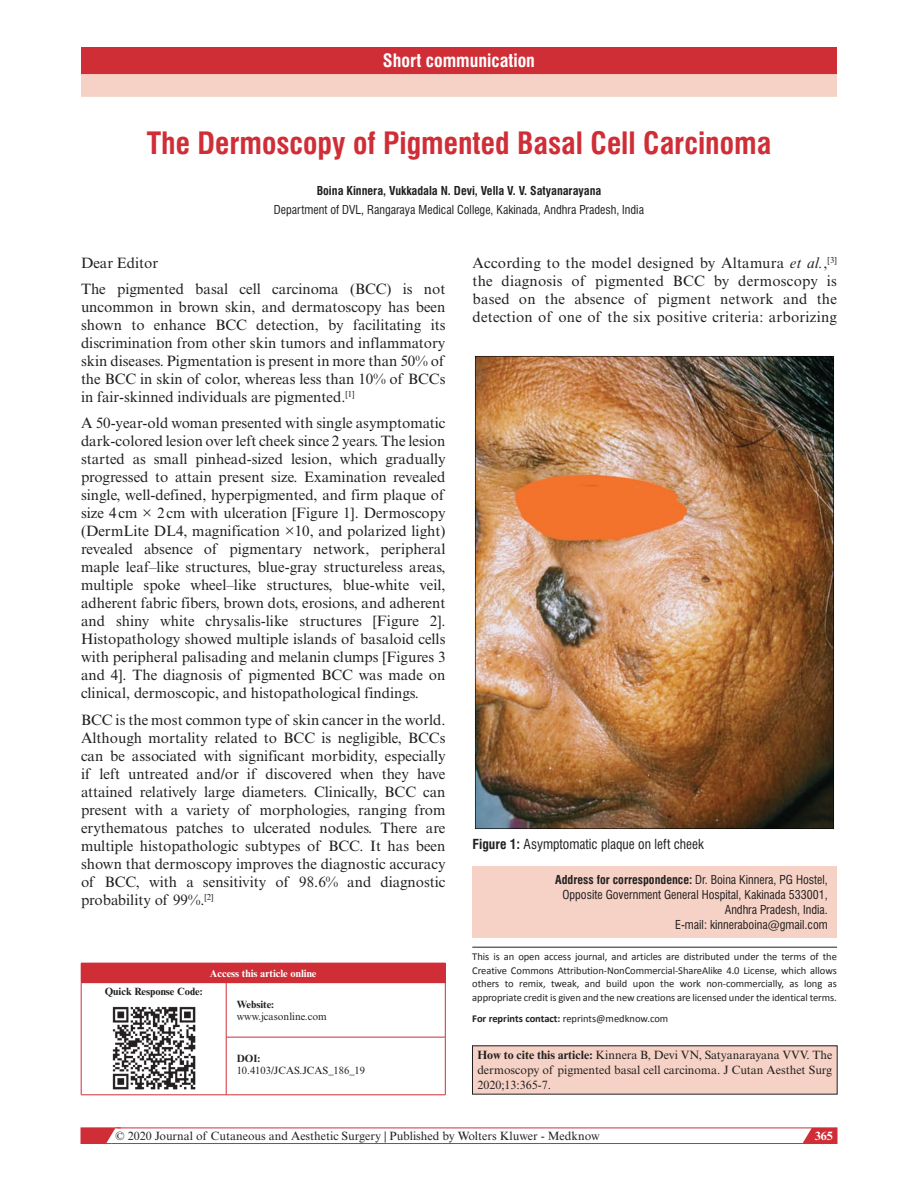
<style>
.page{position:relative;width:918px;height:1188px;background:#fff}
.page>*{position:absolute;margin:0;border:0;box-sizing:border-box;transform-origin:0 0}
.t1{font:700 condensed 30px "Swiss 721 BT";color:#d02e37}
.t2{font:700 condensed 18px "Swiss 721 BT";color:#fff}
.t3{font:15px/18px "Times New Roman MT Std";color:#231f20;text-align:justify}
.t4{font:condensed 13.5px "Swiss 721 BT";color:#231f20}
.t5{font:condensed 12px/15px "Swiss 721 BT";color:#231f20;text-align:right}
.t6{font:12px/15px "Times New Roman MT Std";color:#231f20;text-align:justify}
.t7{font:700 condensed 12px "Swiss 721 BT";color:#231f20}
.t8{font:700 12px "Times New Roman MT Std";color:#fff}
.t9{font:10.5px/13.5px "Calibri";letter-spacing:-.005em;color:#231f20;text-align:justify}
.t10{font:10.5px "Times New Roman MT Std";color:#231f20}
.t11{font:700 10.5px "Times New Roman MT Std";color:#231f20}
.t12{font:700 10.5px "Times New Roman MT Std";color:#fff}
.s1{font-style:italic}
.s2{font-weight:700}
</style>
<div class="page">
<svg style="left:798px;top:1127px;width:39px;height:15px"></svg>
<div style="left:81px;top:1128px;width:756px;height:16px;border:1px solid #d02e37"></div>
<svg style="left:81px;top:1127px;width:40px;height:17px"></svg>
<div style="left:81px;top:963px;width:364px;height:20px;background:#d02e37"></div>
<svg style="left:445px;top:963px;width:1px;height:19px"></svg>
<hr style="left:81px;top:983px;width:1px;height:54px;background:#d02e37">
<hr style="left:81px;top:1037px;width:1px;height:58px;background:#d02e37">
<hr style="left:226px;top:983px;width:1px;height:54px;background:#d02e37">
<hr style="left:226px;top:982px;width:220px;height:1px;background:#d02e37">
<hr style="left:445px;top:983px;width:1px;height:54px;background:#d02e37">
<hr style="left:81px;top:1095px;width:145px;height:1px;background:#d02e37">
<hr style="left:226px;top:1037px;width:1px;height:58px;background:#d02e37">
<hr style="left:226px;top:1037px;width:220px;height:1px;background:#d02e37">
<hr style="left:445px;top:1037px;width:1px;height:58px;background:#d02e37">
<hr style="left:226px;top:1095px;width:220px;height:1px;background:#d02e37">
<img style="left:112px;top:1007px;width:83px;height:82px">
<div style="left:472px;top:866px;width:365px;height:57px;background:#f5d2c5"></div>
<div style="left:472px;top:911px;width:365px;height:27px;background:#f5d2c5"></div>
<hr style="left:472px;top:947px;width:365px;height:1px;background:#231f20">
<div style="left:472px;top:1046px;width:365px;height:48px;background:#f5d2c5"></div>
<div style="left:81px;top:47px;width:756px;height:27px;background:#d02e37"></div>
<div style="left:81px;top:74px;width:756px;height:23px;background:#f5d2c5"></div>
<img style="left:475px;top:355px;width:359px;height:474px">
<p class="t2" style="left:383px;top:50px;width:154px">Short communication</p>
<h1 class="t1" style="left:147px;top:125px;width:626px">The Dermoscopy of Pigmented Basal Cell Carcinoma</h1>
<p class="t7" style="left:317px;top:184px;width:286px">Boina Kinnera, Vukkadala N. Devi, Vella V. V. Satyanarayana</p>
<p class="t5" style="left:274px;top:202px;width:372px">Department of DVL, Rangaraya Medical College, Kakinada, Andhra Pradesh, India</p>
<p class="t3" style="left:81px;top:250px;width:366px;line-height:26.2px">Dear Editor<br>The pigmented basal cell carcinoma (BCC) is not</p>
<p class="t3" style="left:81px;top:298px;width:366px">uncommon in brown skin, and dermatoscopy has been shown to enhance BCC detection, by facilitating its discrimination from other skin tumors and inflammatory skin diseases. Pigmentation is present in more than 50% of the BCC in skin of color, whereas less than 10% of BCCs in fair-skinned individuals are pigmented.<sup>[1]</sup></p>
<p class="t3" style="left:81px;top:414px;width:366px">A 50-year-old woman presented with single asymptomatic dark-colored lesion over left cheek since 2 years. The lesion started as small pinhead-sized lesion, which gradually progressed to attain present size. Examination revealed single, well-defined, hyperpigmented, and firm plaque of size 4cm × 2 cm with ulceration [Figure 1]. Dermoscopy (DermLite DL4, magnification ×10, and polarized light) revealed absence of pigmentary network, peripheral maple leaf–like structures, blue-gray structureless areas, multiple spoke wheel–like structures, blue-white veil, adherent fabric fibers, brown dots, erosions, and adherent and shiny white chrysalis-like structures [Figure 2].<br>Histopathology showed multiple islands of basaloid cells with peripheral palisading and melanin clumps [Figures 3 and 4]. The diagnosis of pigmented BCC was made on clinical, dermoscopic, and histopathological findings.</p>
<p class="t3" style="left:81px;top:711px;width:366px">BCC is the most common type of skin cancer in the world.<br>Although mortality related to BCC is negligible, BCCs can be associated with significant morbidity, especially if left untreated and/or if discovered when they have attained relatively large diameters. Clinically, BCC can present with a variety of morphologies, ranging from erythematous patches to ulcerated nodules. There are multiple histopathologic subtypes of BCC. It has been shown that dermoscopy improves the diagnostic accuracy of BCC, with a sensitivity of 98.6% and diagnostic probability of 99%.<sup>[2]</sup></p>
<p class="t12" style="left:210px;top:967px;width:108px">Access this article online</p>
<p class="t11" style="left:105px;top:985px;width:100px">Quick Response Code:</p>
<p class="t11" style="left:237px;top:998px;width:39px">Website:</p>
<p class="t10" style="left:237px;top:1010px;width:92px">www.jcasonline.com</p>
<p class="t11" style="left:237px;top:1052px;width:25px">DOI:</p>
<p class="t10" style="left:237px;top:1064px;width:130px">10.4103/JCAS.JCAS_186_19</p>
<p class="t3" style="left:472px;top:254px;width:366px">According to the model designed by Altamura <span class="s1">et al.</span>,<sup>[3] </sup>the diagnosis of pigmented BCC by dermoscopy is based on the absence of pigment network and the detection of one of the six positive criteria: arborizing</p>
<p class="t4" style="left:472px;top:836px;width:233px"><span class="s2">Figure 1:</span> Asymptomatic plaque on left cheek</p>
<p class="t5" style="left:555px;top:873px;width:274px"><span class="s2">Address for correspondence:</span> Dr. Boina Kinnera, PG Hostel, Opposite Government General Hospital, Kakinada 533001, Andhra Pradesh, India.<br>E-mail: kinneraboina@gmail.com</p>
<p class="t9" style="left:472px;top:949px;width:366px">This is an open access journal, and articles are distributed under the terms of the Creative Commons Attribution-NonCommercial-ShareAlike 4.0 License, which allows others to remix, tweak, and build upon the work non-commercially, as long as appropriate credit is given and the new creations are licensed under the identical terms.</p>
<p class="t9" style="left:472px;top:1011px;width:198px"><span class="s2">For reprints contact:</span> reprints@medknow.com</p>
<p class="t6" style="left:477px;top:1048px;width:356px"><span class="s2">How to cite this article:</span> Kinnera B, Devi VN, Satyanarayana VVV. The dermoscopy of pigmented basal cell carcinoma. J Cutan Aesthet Surg 2020;13:365-7.</p>
<p class="t6" style="left:116px;top:1128px;width:486px">© 2020 Journal of Cutaneous and Aesthetic Surgery | Published by Wolters Kluwer - Medknow</p>
<p class="t8" style="left:815px;top:1128px;width:19px">365</p>
</div>
